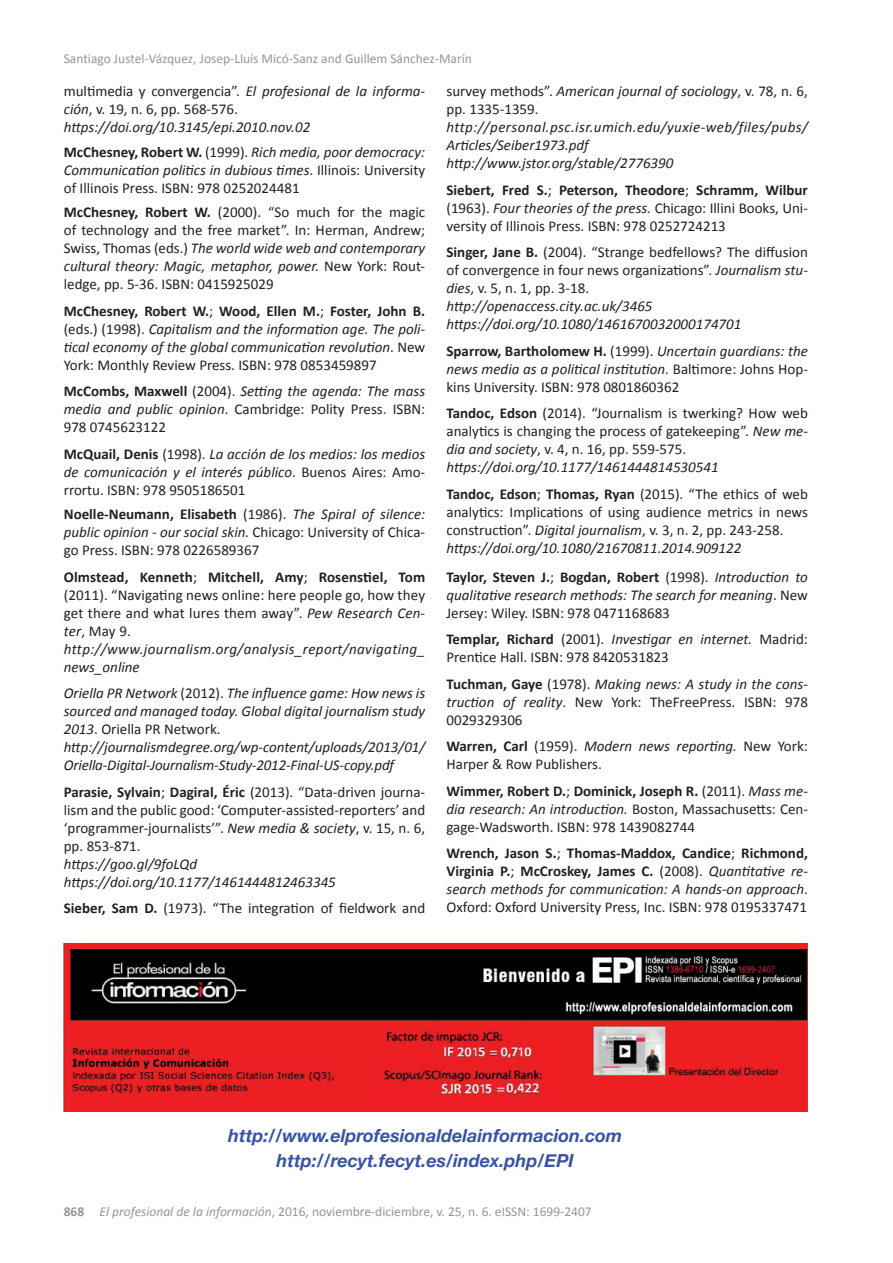
<style>
.page{position:relative;width:893px;height:1263px;background:#fff}
.page>*{position:absolute;margin:0;border:0;box-sizing:border-box;transform-origin:0 0}
.t1{font:italic 700 18px/24.6px "Helvetica Neue";color:#3853a3;text-align:center}
.t2{font:15px/18px "Calibri";color:#231f20;text-align:justify}
.t3{font:italic 15px/18px "Calibri";color:#231f20}
.t4{font:700 15px/18px "Calibri";color:#231f20;text-align:justify}
.t5{font:13.5px "Calibri";color:#939598}
.s1{font-style:normal}
.s2{font-weight:700}
.s3{font-style:italic}
.s4{font-weight:700;font-style:normal}
.s5{font-weight:400}
.s6{font-weight:400;font-style:italic}
</style>
<div class="page">
<img style="left:64px;top:943px;width:744px;height:168px">
<p class="t5" style="left:64px;top:50px;width:410px">Santiago Justel-Vázquez, Josep-Lluís Micó-Sanz and Guillem Sánchez-Marín</p>
<p class="t3" style="left:64px;top:82px;width:363px"><span class="s1">multimedia y convergencia”.</span> El profesional de la informa&shy;ción<span class="s1">, v. 19, n. 6, pp. 568-576. </span>https://doi.org/10.3145/epi.2010.nov.02</p>
<p class="t2" style="left:64px;top:143px;width:363px"><span class="s2">McChesney, Robert W.</span> (1999). <span class="s3">Rich media, poor democracy:<br>Communication politics in dubious times</span>. Illinois: University of Illinois Press. ISBN: 978 0252024481</p>
<p class="t2" style="left:64px;top:203px;width:363px"><span class="s2">McChesney, Robert W.</span> (2000). “So much for the magic of technology and the free market”. In: Herman, Andrew; Swiss, Thomas (eds.) <span class="s3">The world wide web and contemporary cultural theory: Magic, metaphor, power.</span> New York: Rout&shy;ledge, pp. 5-36. ISBN: 0415925029</p>
<p class="t3" style="left:64px;top:301px;width:363px;text-align:justify"><span class="s4">McChesney, Robert W.</span><span class="s1">;</span> <span class="s4">Wood, Ellen M.</span><span class="s1">;</span> <span class="s4">Foster, John B. </span><span class="s1">(eds.) (1998).</span> Capitalism and the information age. The poli&shy;tical economy of the global communication revolution<span class="s1">. New York: Monthly Review Press. ISBN: 978 0853459897</span></p>
<p class="t2" style="left:64px;top:382px;width:363px"><span class="s2">McCombs, Maxwell</span> (2004). <span class="s3">Setting the agenda: The mass media and public opinion</span>. Cambridge: Polity Press. ISBN:<br>978 0745623122</p>
<p class="t3" style="left:64px;top:444px;width:363px;text-align:justify"><span class="s4">McQuail, Denis</span> <span class="s1">(1998).</span> La acción de los medios: los medios de comunicación y el interés público<span class="s1">. Buenos Aires: Amo&shy;rrortu. ISBN: 978 9505186501</span></p>
<p class="t2" style="left:64px;top:505px;width:363px"><span class="s2">Noelle-Neumann, Elisabeth</span> (1986). <span class="s3">The Spiral of silence: public opinion - our social skin.</span> Chicago: University of Chica&shy;go Press. ISBN: 978 0226589367</p>
<p class="t2" style="left:64px;top:568px;width:363px;text-align:left"><span class="s2">Olmstead, Kenneth</span>; <span class="s2">Mitchell, Amy</span>; <span class="s2">Rosenstiel, Tom </span>(2011). “Navigating news online: here people go, how they get there and what lures them away”. <span class="s3">Pew Research Cen&shy;ter</span>, May 9. <span class="s3">http://www.journalism.org/analysis_report/navigating_ news_online</span></p>
<p class="t3" style="left:64px;top:683px;width:363px">Oriella PR Network <span class="s1">(2012).</span> The influence game: How news is sourced and managed today. Global digital journalism study 2013<span class="s1">. Oriella PR Network. </span>http://journalismdegree.org/wp-content/uploads/2013/01/ Oriella-Digital-Journalism-Study-2012-Final-US-copy.pdf</p>
<p class="t2" style="left:64px;top:783px;width:363px"><span class="s2">Parasie, Sylvain</span>; <span class="s2">Dagiral, Éric</span> (2013). “Data-driven journa&shy;lism and the public good: ‘Computer-assisted-reporters’ and ‘programmer-journalists’”. <span class="s3">New media &amp; society</span>, v. 15, n. 6, pp. 853-871.</p>
<p class="t3" style="left:64px;top:854px;width:274px">https://goo.gl/9foLQd https://doi.org/10.1177/1461444812463345</p>
<p class="t2" style="left:64px;top:899px;width:363px"><span class="s2">Sieber, Sam D.</span> (1973). “The integration of fieldwork and</p>
<p class="t2" style="left:446px;top:82px;width:363px">survey methods”. <span class="s3">American journal of sociology</span>, v. 78, n. 6, pp. 1335-1359.</p>
<p class="t3" style="left:446px;top:118px;width:363px">http://personal.psc.isr.umich.edu/yuxie-web/files/pubs/<br>Articles/Seiber1973.pdf http://www.jstor.org/stable/2776390</p>
<p class="t2" style="left:446px;top:181px;width:363px"><span class="s2">Siebert, Fred S.</span>; <span class="s2">Peterson, Theodore</span>; <span class="s2">Schramm, Wilbur </span>(1963). <span class="s3">Four theories of the press.</span> Chicago: Illini Books, Uni&shy;versity of Illinois Press. ISBN: 978 0252724213</p>
<p class="t3" style="left:446px;top:243px;width:363px"><span class="s4">Singer, Jane B.</span> <span class="s1">(2004). “Strange bedfellows? The diffusion of convergence in four news organizations”.</span> Journalism stu&shy;dies<span class="s1">, v. 5, n. 1, pp. 3-18.<br></span>http://openaccess.city.ac.uk/3465 https://doi.org/10.1080/1461670032000174701</p>
<p class="t2" style="left:446px;top:342px;width:363px"><span class="s2">Sparrow, Bartholomew H.</span> (1999). <span class="s3">Uncertain guardians: the news media as a political institution.</span> Baltimore: Johns Hop&shy;kins University. ISBN: 978 0801860362</p>
<p class="t2" style="left:446px;top:404px;width:363px;text-align:left"><span class="s2">Tandoc, Edson</span> (2014). “Journalism is twerking? How web analytics is changing the process of gatekeeping”. <span class="s3">New me&shy;dia and society</span>, v. 4, n. 16, pp. 559-575. <span class="s3">https://doi.org/10.1177/1461444814530541</span></p>
<p class="t2" style="left:446px;top:485px;width:363px;text-align:left"><span class="s2">Tandoc, Edson</span>; <span class="s2">Thomas, Ryan</span> (2015). “The ethics of web analytics: Implications of using audience metrics in news construction”. <span class="s3">Digital journalism</span>, v. 3, n. 2, pp. 243-258. <span class="s3">https://doi.org/10.1080/21670811.2014.909122</span></p>
<p class="t3" style="left:446px;top:567px;width:363px;text-align:justify"><span class="s4">Taylor, Steven J.</span><span class="s1">;</span> <span class="s4">Bogdan, Robert</span> <span class="s1">(1998).</span> Introduction to qualitative research methods: The search for meaning<span class="s1">. New Jersey: Wiley. ISBN: 978 0471168683</span></p>
<p class="t2" style="left:446px;top:630px;width:363px"><span class="s2">Templar, Richard</span> (2001). <span class="s3">Investigar en internet.</span> Madrid:<br>Prentice Hall. ISBN: 978 8420531823</p>
<p class="t2" style="left:446px;top:675px;width:363px"><span class="s2">Tuchman, Gaye</span> (1978). <span class="s3">Making news: A study in the cons&shy;truction of reality</span>. New York: TheFreePress. ISBN: 978<br>0029329306</p>
<p class="t2" style="left:446px;top:737px;width:363px"><span class="s2">Warren, Carl</span> (1959). <span class="s3">Modern news reporting.</span> New York:<br>Harper &amp; Row Publishers.</p>
<p class="t2" style="left:446px;top:782px;width:363px"><span class="s2">Wimmer, Robert D.</span>; <span class="s2">Dominick, Joseph R.</span> (2011). <span class="s3">Mass me&shy;dia research: An introduction.</span> Boston, Massachusetts: Cen&shy;gage-Wadsworth. ISBN: 978 1439082744</p>
<p class="t4" style="left:446px;top:844px;width:363px">Wrench, Jason S.<span class="s5">;</span> Thomas-Maddox, Candice<span class="s5">;</span> Richmond, Virginia P.<span class="s5">;</span> McCroskey, James C. <span class="s5">(2008).</span> <span class="s6">Quantitative re&shy;search methods for communication: A hands-on approach</span><span class="s5">.<br>Oxford: Oxford University Press, Inc. ISBN: 978 0195337471</span></p>
<p class="t1" style="left:228px;top:1124px;width:396px">http://www.elprofesionaldelainformacion.com http://recyt.fecyt.es/index.php/EPI</p>
<p class="t5" style="left:64px;top:1203px;width:529px"><span class="s2">868</span> <span class="s3">El profesional de la información</span>, 2016, noviembre-diciembre, v. 25, n. 6. eISSN: 1699-2407</p>
</div>
